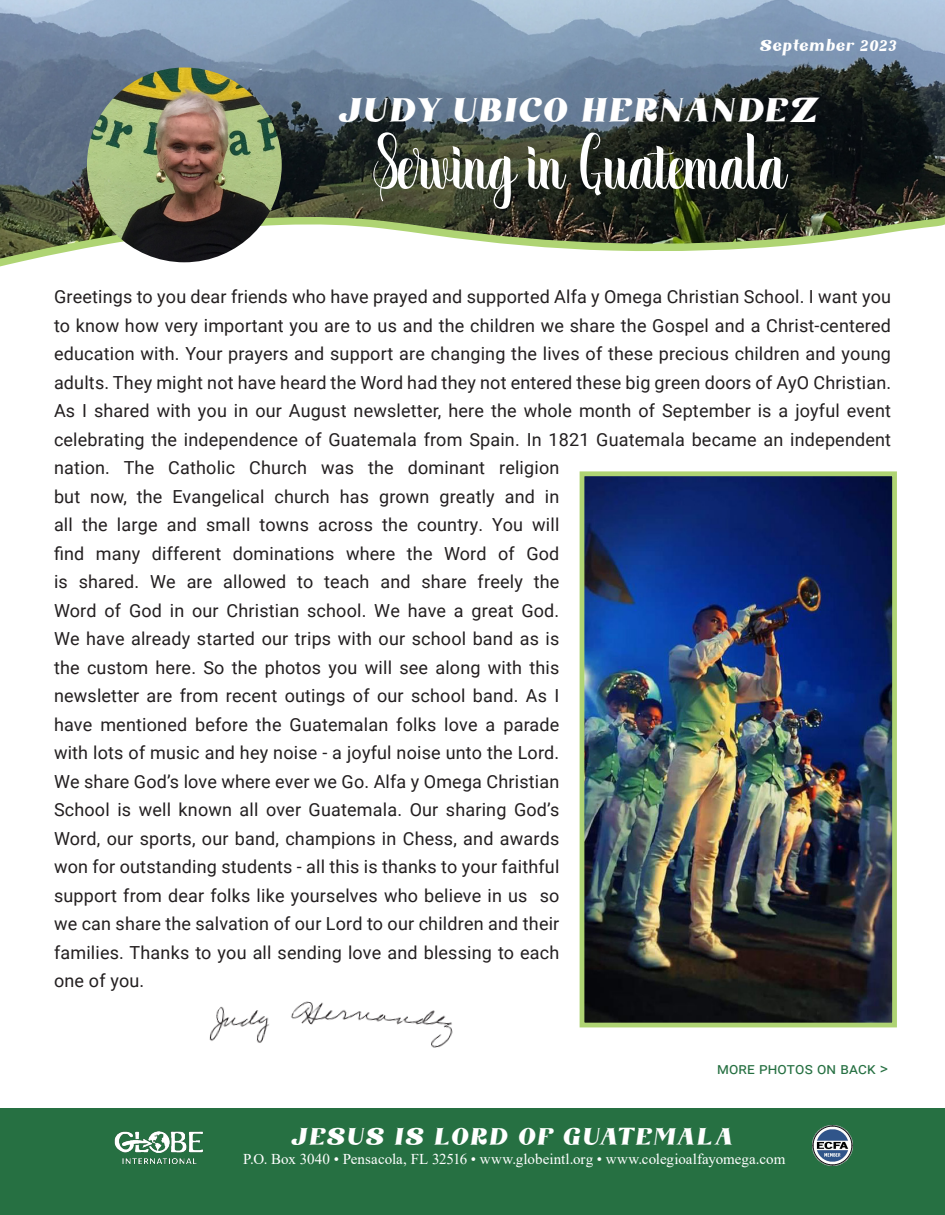
<style>
.page{position:relative;width:945px;height:1215px;background:#fff}
.page>*{position:absolute;margin:0;border:0;box-sizing:border-box;transform-origin:0 0}
.t1{font:60.15px "September Script";color:#fff}
.t2{font:36px "Amore Kiena";letter-spacing:.04em;color:#fff}
.t3{font:25.5px "Amore Kiena";letter-spacing:.06em;color:#fff}
.t4{font:18px/28.5px "Roboto";letter-spacing:.01em;color:#231f20}
.t5{font:16.5px "Amore Kiena";letter-spacing:.05em;color:#fff}
.t6{font:15.75px "Roboto";letter-spacing:.01em;color:#267042}
.t7{font:15px "Times New Roman";color:#fff}
</style>
<div class="page">
<img style="left:209px;top:1001px;width:244px;height:47px">
<svg style="left:0;top:0;width:945px;height:267px;background:#68767b"></svg>
<img style="left:87px;top:68px;width:195px;height:194px;border-radius:97px">
<div style="left:0;top:1109px;width:945px;height:106px;background:#267042"></div>
<img style="left:812px;top:1125px;width:40px;height:40px">
<img style="left:114px;top:1131px;width:89px;height:33px">
<img style="left:586px;top:477px;width:305px;height:544px">
<div style="left:580px;top:471px;width:317px;height:556px;border:5px solid #afd473"></div>
<p class="t5" style="left:760px;top:34px;width:138px">September 2023</p>
<p class="t2" style="left:341px;top:85px;width:479px">JUDY UBICO HERNANDEZ</p>
<p class="t1" style="left:372px;top:123px;width:417px">Serving in Guatemala</p>
<p class="t4" style="left:54px;top:282px;width:839px">Greetings to you dear friends who have prayed and supported Alfa y Omega Christian School. I want you to know how very important you are to us and the children we share the Gospel and a Christ-centered education with. Your prayers and support are changing the lives of these precious children and young adults. They might not have heard the Word had they not entered these big green doors of AyO Christian.<br>As I shared with you in our August newsletter, here the whole month of September is a joyful event celebrating the independence of Guatemala from Spain. In 1821 Guatemala became an independent nation. The Catholic Church was the dominant religion<br>but now, the Evangelical church has grown greatly and in<br>all the large and small towns across the country. You will<br>find many different dominations where the Word of God<br>is shared. We are allowed to teach and share freely the<br>Word of God in our Christian school. We have a great God.<br>We have already started our trips with our school band as is<br>the custom here. So the photos you will see along with this<br>newsletter are from recent outings of our school band. As I<br>have mentioned before the Guatemalan folks love a parade<br>with lots of music and hey noise - a joyful noise unto the Lord.<br>We share God’s love where ever we Go. Alfa y Omega Christian<br>School is well known all over Guatemala. Our sharing God’s<br>Word, our sports, our band, champions in Chess, and awards<br>won for outstanding students - all this is thanks to your faithful<br>support from dear folks like yourselves who believe in us so<br>we can share the salvation of our Lord to our children and their<br>families. Thanks to you all sending love and blessing to each<br>one of you.</p>
<p class="t6" style="left:717px;top:1057px;width:172px">more photos on back &gt;</p>
<p class="t3" style="left:293px;top:1119px;width:442px">JESUS IS LORD OF GUATEMALA</p>
<p class="t7" style="left:243px;top:1148px;width:544px">P.O. Box 3040 • Pensacola, FL 32516 • www.globeintl.org • www.colegioalfayomega.com</p>
</div>
